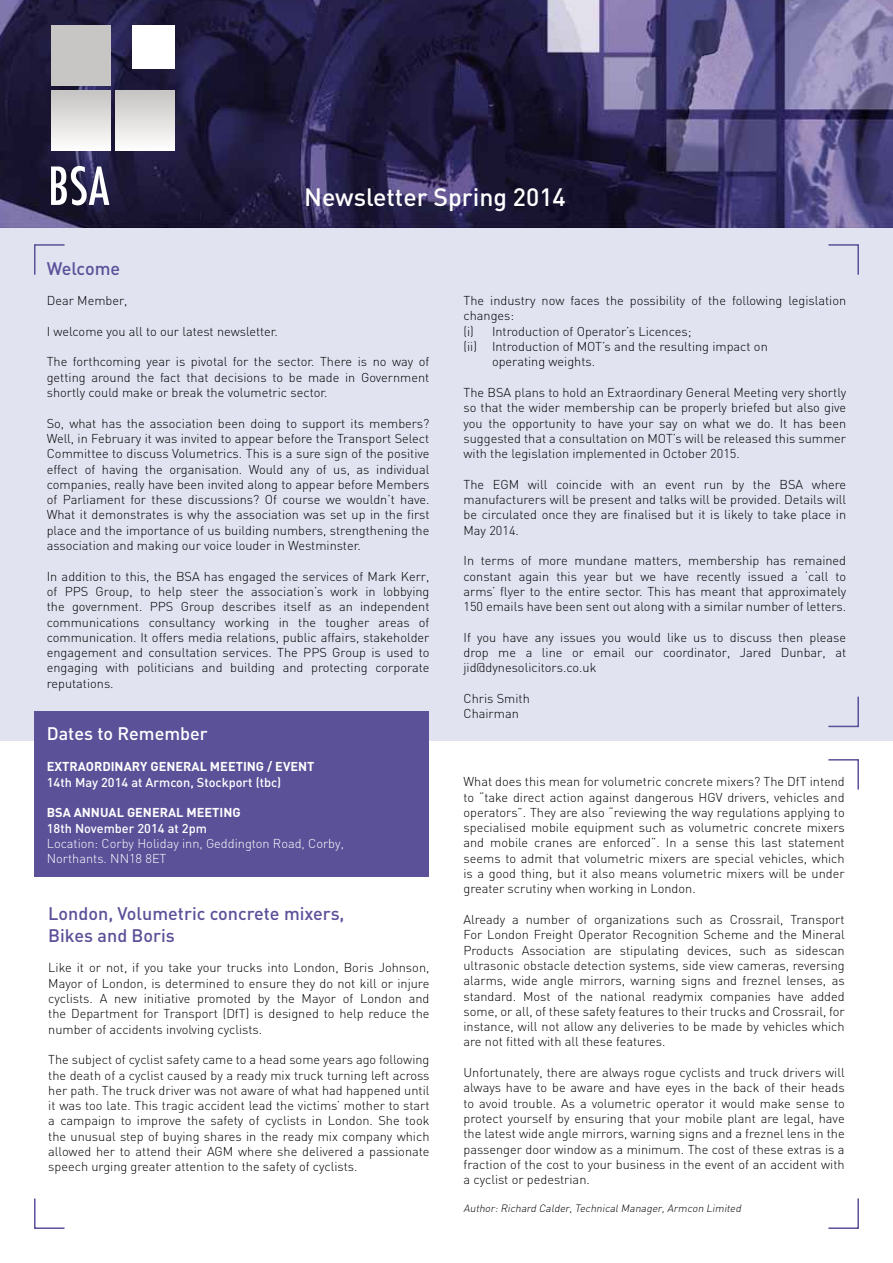
<style>
.page{position:relative;width:893px;height:1263px;background:#fff}
.page>*{position:absolute;margin:0;border:0;box-sizing:border-box;transform-origin:0 0}
.t1{font:500 24.75px "DIN";color:#fff}
.t2{font:500 18px/21.6px "DIN";color:#5b5199}
.t3{font:500 18px "DIN";color:#fff}
.t4{font:300 12.75px/15.3px "DIN";color:#000;text-align:justify}
.t5{font:300 12.75px/15.3px "DIN";color:#fff}
.t6{font:700 12.75px "DIN";color:#fff}
.t7{font:500 12.75px "DIN";color:#fff}
.t8{font:italic 300 10.5px "DIN";color:#000}
</style>
<div class="page">
<div style="left:0;top:184px;width:893px;height:557px;background:#e1e3f1"></div>
<img style="left:0;top:0;width:893px;height:227px">
<svg style="left:51px;top:166px;width:58px;height:39px"></svg>
<div style="left:132px;top:26px;width:43px;height:43px;background:#fff"></div>
<div style="left:51px;top:26px;width:59px;height:59px;background:#c8c6c4"></div>
<div style="left:51px;top:91px;width:59px;height:59px;background:linear-gradient(to bottom,#c6c4c2,#fefdfd)"></div>
<div style="left:116px;top:91px;width:59px;height:59px;background:linear-gradient(to bottom,#c6c4c2,#fefdfd)"></div>
<div style="left:34px;top:711px;width:395px;height:166px;background:#5b5199"></div>
<h1 class="t1" style="left:304px;top:181px;width:263px">Newsletter Spring 2014</h1>
<h2 class="t2" style="left:47px;top:257px;width:75px">Welcome</h2>
<p class="t4" style="left:47px;top:293px;width:82px">Dear Member,</p>
<p class="t4" style="left:47px;top:323px;width:233px">I welcome you all to our latest newsletter.</p>
<p class="t4" style="left:47px;top:354px;width:384px">The forthcoming year is pivotal for the sector. There is no way of getting around the fact that decisions to be made in Government shortly could make or break the volumetric sector.</p>
<p class="t4" style="left:47px;top:415px;width:384px">So, what has the association been doing to support its members?<br>Well, in February it was invited to appear before the Transport Select Committee to discuss Volumetrics. This is a sure sign of the positive effect of having the organisation. Would any of us, as individual companies, really have been invited along to appear before Members of Parliament for these discussions? Of course we wouldn’t have.<br>What it demonstrates is why the association was set up in the first place and the importance of us building numbers, strengthening the association and making our voice louder in Westminster.</p>
<p class="t4" style="left:47px;top:568px;width:384px">In addition to this, the BSA has engaged the services of Mark Kerr, of PPS Group, to help steer the association’s work in lobbying the government. PPS Group describes itself as an independent communications consultancy working in the tougher areas of communication. It offers media relations, public affairs, stakeholder engagement and consultation services. The PPS Group is used to engaging with politicians and building and protecting corporate reputations.</p>
<h2 class="t3" style="left:47px;top:722px;width:162px">Dates to Remember</h2>
<p class="t6" style="left:47px;top:758px;width:269px">EXTRAORDINARY GENERAL MEETING / EVENT</p>
<p class="t7" style="left:47px;top:774px;width:236px">14th May 2014 at Armcon, Stockport (tbc)</p>
<p class="t6" style="left:47px;top:804px;width:194px">BSA ANNUAL GENERAL MEETING</p>
<p class="t7" style="left:47px;top:820px;width:162px">18th November 2014 at 2pm</p>
<p class="t5" style="left:47px;top:835px;width:299px">Location: Corby Holiday inn, Geddington Road, Corby,<br>Northants. NN18 8ET</p>
<h2 class="t2" style="left:48px;top:902px;width:298px">London, Volumetric concrete mixers,<br>Bikes and Boris</h2>
<p class="t4" style="left:48px;top:960px;width:383px">Like it or not, if you take your trucks into London, Boris Johnson, Mayor of London, is determined to ensure they do not kill or injure cyclists. A new initiative promoted by the Mayor of London and the Department for Transport (DfT) is designed to help reduce the number of accidents involving cyclists.</p>
<p class="t4" style="left:48px;top:1052px;width:383px">The subject of cyclist safety came to a head some years ago following the death of a cyclist caused by a ready mix truck turning left across her path. The truck driver was not aware of what had happened until it was too late. This tragic accident lead the victims’ mother to start a campaign to improve the safety of cyclists in London. She took the unusual step of buying shares in the ready mix company which allowed her to attend their AGM where she delivered a passionate speech urging greater attention to the safety of cyclists.</p>
<p class="t4" style="left:463px;top:293px;width:384px">The industry now faces the possibility of the following legislation</p>
<p class="t4" style="left:463px;top:308px;width:52px">changes:</p>
<p class="t4" style="left:463px;top:323px;width:229px">(i) Introduction of Operator’s Licences;</p>
<p class="t4" style="left:463px;top:339px;width:306px">(ii) Introduction of MOT’s and the resulting impact on</p>
<p class="t4" style="left:492px;top:354px;width:105px">operating weights.</p>
<p class="t4" style="left:463px;top:385px;width:384px">The BSA plans to hold an Extraordinary General Meeting very shortly so that the wider membership can be properly briefed but also give you the opportunity to have your say on what we do. It has been suggested that a consultation on MOT’s will be released this summer with the legislation implemented in October 2015.</p>
<p class="t4" style="left:463px;top:476px;width:384px">The EGM will coincide with an event run by the BSA where manufacturers will be present and talks will be provided. Details will be circulated once they are finalised but it is likely to take place in May 2014.</p>
<p class="t4" style="left:463px;top:553px;width:384px">In terms of more mundane matters, membership has remained constant again this year but we have recently issued a ‘call to arms’ flyer to the entire sector. This has meant that approximately 150 emails have been sent out along with a similar number of letters.</p>
<p class="t4" style="left:463px;top:629px;width:384px">If you have any issues you would like us to discuss then please drop me a line or email our coordinator, Jared Dunbar, at jid@dynesolicitors.co.uk</p>
<p class="t4" style="left:463px;top:691px;width:68px">Chris Smith<br>Chairman</p>
<p class="t4" style="left:463px;top:774px;width:383px">What does this mean for volumetric concrete mixers? The DfT intend to “take direct action against dangerous HGV drivers, vehicles and operators”. They are also “reviewing the way regulations applying to specialised mobile equipment such as volumetric concrete mixers and mobile cranes are enforced”. In a sense this last statement seems to admit that volumetric mixers are special vehicles, which is a good thing, but it also means volumetric mixers will be under greater scrutiny when working in London.</p>
<p class="t4" style="left:463px;top:912px;width:383px">Already a number of organizations such as Crossrail, Transport For London Freight Operator Recognition Scheme and the Mineral Products Association are stipulating devices, such as sidescan ultrasonic obstacle detection systems, side view cameras, reversing alarms, wide angle mirrors, warning signs and freznel lenses, as standard. Most of the national readymix companies have added some, or all, of these safety features to their trucks and Crossrail, for instance, will not allow any deliveries to be made by vehicles which are not fitted with all these features.</p>
<p class="t4" style="left:463px;top:1065px;width:383px">Unfortunately, there are always rogue cyclists and truck drivers will always have to be aware and have eyes in the back of their heads to avoid trouble. As a volumetric operator it would make sense to protect yourself by ensuring that your mobile plant are legal, have the latest wide angle mirrors, warning signs and a freznel lens in the passenger door window as a minimum. The cost of these extras is a fraction of the cost to your business in the event of an accident with a cyclist or pedestrian.</p>
<p class="t8" style="left:463px;top:1202px;width:281px">Author:Richard Calder,TechnicalManager,Armcon Limited</p>
</div>
